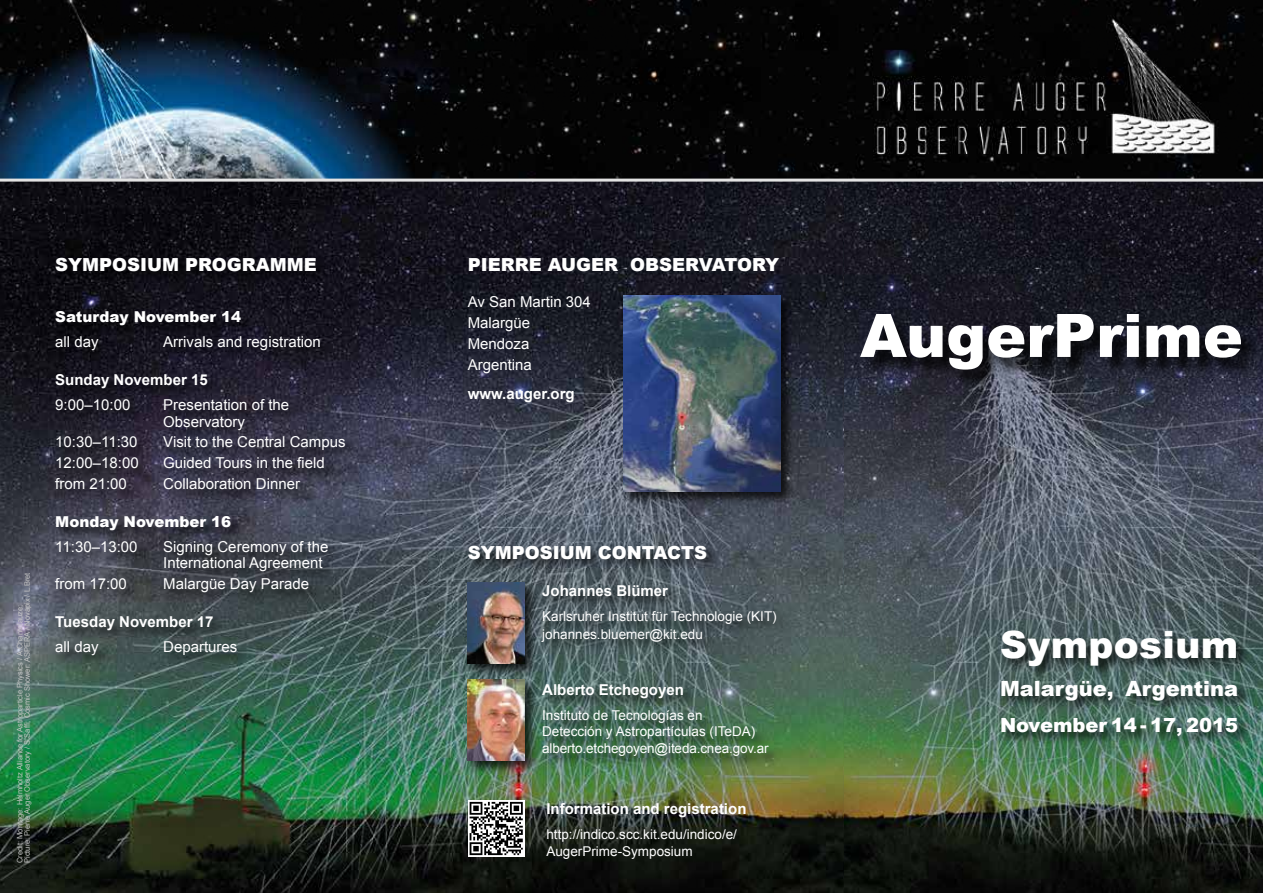
<style>
.page{position:relative;width:1263px;height:893px;background:#fff}
.page>*{position:absolute;margin:0;border:0;box-sizing:border-box;transform-origin:0 0}
.t1{font:900 60px "Arial";color:#fff}
.t2{font:900 37.5px "Arial";letter-spacing:.01em;color:#fff}
.t3{font:900 21px "Arial";color:#fff}
.t4{font:900 19.5px "Arial";color:#fff}
.t5{font:900 18px "Arial";color:#fff}
.t6{font:15px/21px "Arial";color:#fff}
.t7{font:700 15px "Arial";color:#fff}
.t8{font:900 15px "Arial";color:#fff}
.t9{font:13.5px/16.5px "Arial";color:#fff}
.t10{font:7.5px/7.5px "Arial";color:#c6c6c6}
</style>
<div class="page">
<img style="left:0;top:0;width:844px;height:893px">
<img style="left:844px;top:182px;width:419px;height:711px">
<div style="left:864px;top:317px;width:395px;height:71px;background:#000;opacity:.75"></div>
<div style="left:1000px;top:629px;width:251px;height:120px;background:#000;opacity:.75"></div>
<img style="left:1px;top:0;width:1262px;height:179px">
<div style="left:54px;top:256px;width:305px;height:413px;background:#000;opacity:.75"></div>
<div style="left:621px;top:294px;width:174px;height:212px;background:#000;opacity:.75"></div>
<img style="left:623px;top:296px;width:158px;height:196px">
<hr style="left:0;top:179px;width:1263px;height:3px;background:#e3e3e3">
<div style="left:540px;top:583px;width:250px;height:186px;background:#000;opacity:.75"></div>
<div style="left:465px;top:580px;width:74px;height:98px;background:#000;opacity:.75"></div>
<img style="left:468px;top:582px;width:57px;height:82px">
<div style="left:465px;top:678px;width:74px;height:97px;background:#000;opacity:.75"></div>
<img style="left:468px;top:680px;width:57px;height:81px">
<div style="left:467px;top:544px;width:253px;height:29px;background:#000;opacity:.75"></div>
<svg style="left:468px;top:800px;width:57px;height:57px"></svg>
<svg style="left:470px;top:802px;width:53px;height:53px"></svg>
<p class="t10" style="left:16px;top:863px;width:292px;rotate:-90deg">Credit: Montage: Helmholtz Alliance for Astroparticle Physics / A.Chantelauze;<br>Picture: Pierre Auger Observatory / S.Saffi; Cosmic Shower: ASPERA / Novapix / L.Bret</p>
<p class="t5" style="left:55px;top:251px;width:263px">SYMPOSIUM PROGRAMME</p>
<p class="t8" style="left:55px;top:306px;width:187px">Saturday November 14</p>
<p class="t6" style="left:55px;top:332px;width:45px">all day</p>
<p class="t6" style="left:163px;top:332px;width:159px">Arrivals and registration</p>
<p class="t7" style="left:55px;top:370px;width:154px">Sunday November 15</p>
<p class="t6" style="left:55px;top:395px;width:77px">9:00–10:00</p>
<p class="t6" style="left:163px;top:397px;width:127px;line-height:16.5px">Presentation of the<br>Observatory</p>
<p class="t6" style="left:55px;top:432px;width:84px">10:30–11:30</p>
<p class="t6" style="left:163px;top:432px;width:184px">Visit to the Central Campus</p>
<p class="t6" style="left:55px;top:452px;width:85px">12:00–18:00</p>
<p class="t6" style="left:163px;top:452px;width:163px">Guided Tours in the field</p>
<p class="t6" style="left:55px;top:473px;width:73px">from 21:00</p>
<p class="t6" style="left:163px;top:473px;width:138px">Collaboration Dinner</p>
<p class="t8" style="left:55px;top:510px;width:177px">Monday November 16</p>
<p class="t6" style="left:55px;top:536px;width:84px">11:30–13:00</p>
<p class="t6" style="left:163px;top:538px;width:167px;line-height:16.5px">Signing Ceremony of the<br>International Agreement</p>
<p class="t6" style="left:55px;top:573px;width:73px">from 17:00</p>
<p class="t6" style="left:163px;top:573px;width:147px">Malargüe Day Parade</p>
<p class="t7" style="left:55px;top:611px;width:160px">Tuesday November 17</p>
<p class="t6" style="left:55px;top:636px;width:45px">all day</p>
<p class="t6" style="left:163px;top:636px;width:76px">Departures</p>
<p class="t5" style="left:468px;top:251px;width:313px">PIERRE AUGER OBSERVATORY</p>
<p class="t6" style="left:468px;top:291px;width:125px">Av San Martin 304<br>Malargüe<br>Mendoza<br>Argentina</p>
<p class="t7" style="left:468px;top:384px;width:108px">www.auger.org</p>
<p class="t5" style="left:468px;top:540px;width:241px">SYMPOSIUM CONTACTS</p>
<p class="t7" style="left:542px;top:580px;width:127px">Johannes Blümer</p>
<p class="t9" style="left:542px;top:607px;width:236px;line-height:18px">Karlsruher Institut für Technologie (KIT) johannes.bluemer@kit.edu</p>
<p class="t7" style="left:542px;top:680px;width:143px">Alberto Etchegoyen</p>
<p class="t9" style="left:542px;top:707px;width:228px">Instituto de Tecnologías en<br>Detección y Astropartículas (ITeDA) alberto.etchegoyen@iteda.cnea.gov.ar</p>
<p class="t7" style="left:546px;top:799px;width:202px">Information and registration</p>
<p class="t9" style="left:546px;top:826px;width:192px">http://indico.scc.kit.edu/indico/e/<br>AugerPrime-Symposium</p>
<h1 class="t1" style="left:860px;top:292px;width:384px">AugerPrime</h1>
<h2 class="t2" style="left:1000px;top:617px;width:240px">Symposium</h2>
<h3 class="t3" style="left:1000px;top:673px;width:240px">Malargüe, Argentina</h3>
<h3 class="t4" style="left:1000px;top:711px;width:240px">November 14 - 17, 2015</h3>
</div>
